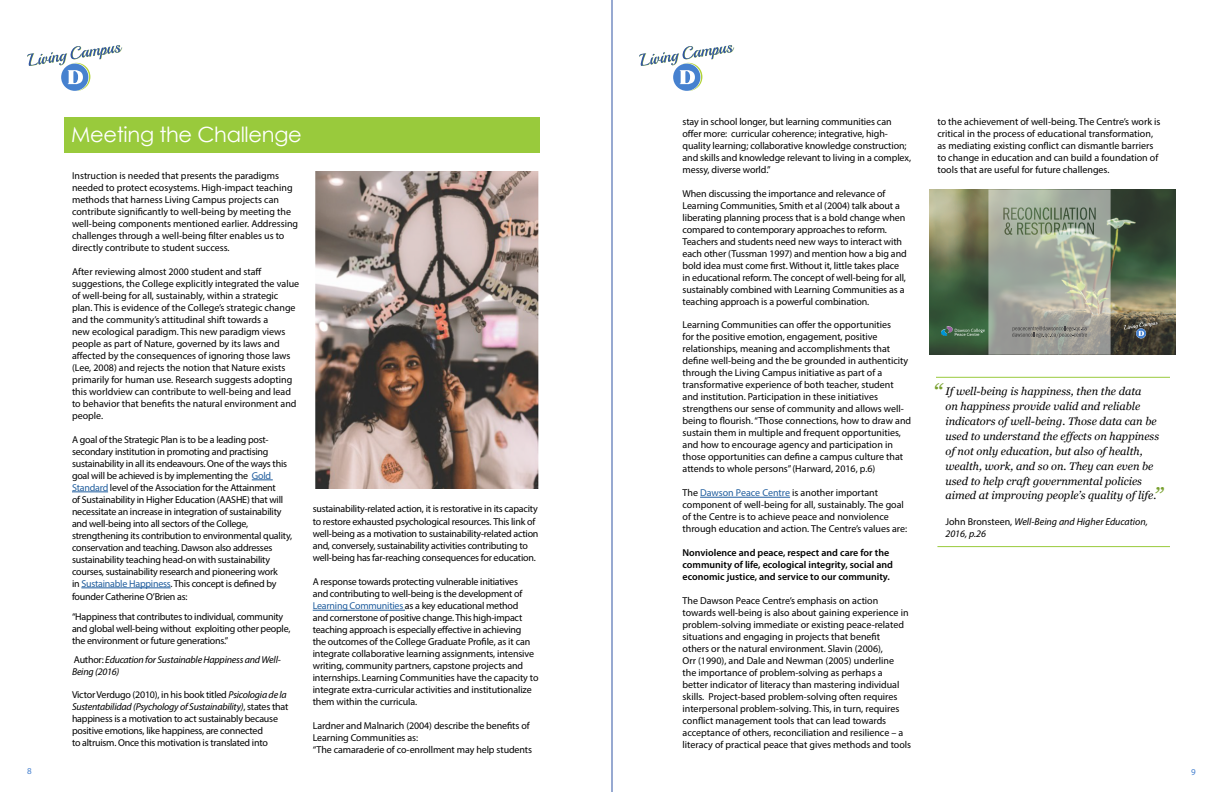
<style>
.page{position:relative;width:1224px;height:792px;background:#fff}
.page>*{position:absolute;margin:0;border:0;box-sizing:border-box;transform-origin:0 0}
.t1{font:italic 24px "Georgia";color:#77a02e}
.t2{font:21px "Century Gothic";letter-spacing:-.015em;color:#fff}
.t3{font:italic 11px/15px "Georgia";color:#000}
.t4{font:10px/12px "Myriad Pro";letter-spacing:-.01em;color:#000}
.t5{font:600 10px/12px "Myriad Pro";color:#000}
.t6{font:italic 10px/12px "Myriad Pro";letter-spacing:-.02em;color:#000}
.t7{font:italic 10px/12px "Myriad Pro";color:#000}
.t8{font:9px "Myriad Pro";color:#4681cf}
.s1{color:#215e9e}
.s2{font-style:normal}
.s3{font-style:italic}
</style>
<div class="page">
<svg style="left:27px;top:45px;width:95px;height:46px"></svg>
<svg style="left:639px;top:45px;width:95px;height:46px"></svg>
<svg style="left:252px;top:480px;width:21px;height:1px"></svg>
<hr style="left:72px;top:492px;width:36px;height:1px;background:#215e9e">
<hr style="left:81px;top:588px;width:90px;height:1px;background:#215e9e">
<img style="left:315px;top:172px;width:224px;height:316px">
<div style="left:64px;top:117px;width:476px;height:36px;background:#99ca3c"></div>
<hr style="left:936px;top:377px;width:234px;height:1px;background:#99ca3c">
<hr style="left:937px;top:546px;width:233px;height:1px;background:#99ca3c">
<hr style="left:313px;top:610px;width:92px;height:1px;background:#215e9e">
<hr style="left:700px;top:497px;width:90px;height:1px;background:#215e9e">
<img style="left:930px;top:189px;width:245px;height:165px">
<svg style="left:988px;top:189px;width:123px;height:165px;background:#a3a89b"></svg>
<img style="left:942px;top:326px;width:43px;height:11px">
<svg style="left:1124px;top:322px;width:34px;height:16px"></svg>
<hr style="left:612px;top:0;width:1px;height:792px;background:#3155a4">
<h2 class="t2" style="left:71px;top:121px;width:232px">Meeting the Challenge</h2>
<p class="t4" style="left:683px;top:115px;width:230px">stay in school longer, but learning communities can offer more: curricular coherence; integrative, high&shy;quality learning; collaborative knowledge construction; and skills and knowledge relevant to living in a complex, messy, diverse world.”</p>
<p class="t4" style="left:683px;top:187px;width:226px">When discussing the importance and relevance of Learning Communities, Smith et al (2004) talk about a liberating planning process that is a bold change when compared to contemporary approaches to reform.<br>Teachers and students need new ways to interact with each other (Tussman 1997) and mention how a big and bold idea must come first. Without it, little takes place in educational reform. The concept of well-being for all, sustainably combined with Learning Communities as a teaching approach is a powerful combination.</p>
<p class="t4" style="left:72px;top:169px;width:228px">Instruction is needed that presents the paradigms needed to protect ecosystems. High-impact teaching methods that harness Living Campus projects can contribute significantly to well-being by meeting the well-being components mentioned earlier. Addressing challenges through a well-being filter enables us to directly contribute to student success.</p>
<p class="t4" style="left:72px;top:265px;width:229px">After reviewing almost 2000 student and staff suggestions, the College explicitly integrated the value of well-being for all, sustainably, within a strategic plan. This is evidence of the College’s strategic change and the community’s attitudinal shift towards a<br>new ecological paradigm. This new paradigm views people as part of Nature, governed by its laws and affected by the consequences of ignoring those laws (Lee, 2008) and rejects the notion that Nature exists primarily for human use. Research suggests adopting this worldview can contribute to well-being and lead to behavior that benefits the natural environment and people.</p>
<p class="t4" style="left:72px;top:433px;width:222px">A goal of the Strategic Plan is to be a leading post&shy;secondary institution in promoting and practising sustainability in all its endeavours. One of the ways this goal will be achieved is by implementing the <span class="s1">Gold Standard</span> level of the Association for the Attainment<br>of Sustainability in Higher Education (AASHE) that will necessitate an increase in integration of sustainability and well-being into all sectors of the College, strengthening its contribution to environmental quality, conservation and teaching. Dawson also addresses sustainability teaching head-on with sustainability courses, sustainability research and pioneering work<br>in <span class="s1">Sustainable Happiness</span>. This concept is defined by</p>
<p class="t4" style="left:72px;top:586px;width:213px;line-height:20px">founder Catherine O’Brien as:<br>“Happiness that contributes to individual, community</p>
<p class="t4" style="left:72px;top:622px;width:220px">and global well-being without exploiting other people, the environment or future generations.”</p>
<p class="t6" style="left:72px;top:653px;width:210px"><span class="s2">Author:</span> Education for Sustainable Happiness and Well-<br>Being (2016)</p>
<p class="t4" style="left:72px;top:688px;width:218px">Victor Verdugo (2010), in his book titled <span class="s3">Psicologia de la Sustentabilidad (Psychology of Sustainability)</span>, states that happiness is a motivation to act sustainably because positive emotions, like happiness, are connected<br>to altruism. Once this motivation is translated into</p>
<p class="t4" style="left:683px;top:319px;width:230px">Learning Communities can offer the opportunities<br>for the positive emotion, engagement, positive relationships, meaning and accomplishments that define well-being and the be grounded in authenticity through the Living Campus initiative as part of a transformative experience of both teacher, student and institution. Participation in these initiatives strengthens our sense of community and allows well&shy;being to flourish. “Those connections, how to draw and sustain them in multiple and frequent opportunities, and how to encourage agency and participation in those opportunities can define a campus culture that attends to whole persons” (Harward, 2016, p.6)</p>
<p class="t4" style="left:683px;top:487px;width:226px">The <span class="s1">Dawson Peace Centre</span> is another important component of well-being for all, sustainably. The goal of the Centre is to achieve peace and nonviolence through education and action. The Centre’s values are:</p>
<p class="t5" style="left:683px;top:547px;width:212px">Nonviolence and peace, respect and care for the community of life, ecological integrity, social and economic justice, and service to our community.</p>
<p class="t4" style="left:683px;top:595px;width:230px">The Dawson Peace Centre’s emphasis on action towards well-being is also about gaining experience in problem-solving immediate or existing peace-related situations and engaging in projects that benefit<br>others or the natural environment. Slavin (2006),<br>Orr (1990), and Dale and Newman (2005) underline<br>the importance of problem-solving as perhaps a<br>better indicator of literacy than mastering individual skills. Project-based problem-solving often requires interpersonal problem-solving. This, in turn, requires conflict management tools that can lead towards acceptance of others, reconciliation and resilience – a literacy of practical peace that gives methods and tools</p>
<p class="t4" style="left:313px;top:502px;width:226px;line-height:13px">sustainability-related action, it is restorative in its capacity to restore exhausted psychological resources. This link of</p>
<p class="t4" style="left:313px;top:528px;width:227px">well-being as a motivation to sustainability-related action and, conversely, sustainability activities contributing to well-being has far-reaching consequences for education.</p>
<p class="t4" style="left:313px;top:576px;width:227px">A response towards protecting vulnerable initiatives<br>and contributing to well-being is the development of <span class="s1">Learning Communities</span> as a key educational method<br>and cornerstone of positive change. This high-impact teaching approach is especially effective in achieving<br>the outcomes of the College Graduate Profile, as it can integrate collaborative learning assignments, intensive writing, community partners, capstone projects and internships. Learning Communities have the capacity to integrate extra-curricular activities and institutionalize them within the curricula.</p>
<p class="t4" style="left:313px;top:720px;width:221px">Lardner and Malnarich (2004) describe the benefits of<br>Learning Communities as:<br>“The camaraderie of co-enrollment may help students</p>
<p class="t4" style="left:937px;top:115px;width:225px">to the achievement of well-being. The Centre’s work is critical in the process of educational transformation, as mediating existing conflict can dismantle barriers to change in education and can build a foundation of tools that are useful for future challenges.</p>
<h1 class="t1" style="left:933px;top:375px;width:11px">“</h1>
<p class="t3" style="left:945px;top:383px;width:215px">If well-being is happiness, then the data<br>on happiness provide valid and reliable indicators of well-being. Those data can be used to understand the effects on happiness of not only education, but also of health, wealth, work, and so on. They can even be used to help craft governmental policies</p>
<p class="t3" style="left:945px;top:487px;width:212px">aimed at improving people’s quality of life.</p>
<p class="t7" style="left:945px;top:516px;width:204px"><span class="s2">John Bronsteen,</span> Well-Being and Higher Education,<br>2016, p.26</p>
<h1 class="t1" style="left:1153px;top:479px;width:11px">”</h1>
<p class="t8" style="left:27px;top:765px;width:6px">8</p>
<p class="t8" style="left:1191px;top:766px;width:6px">9</p>
</div>
